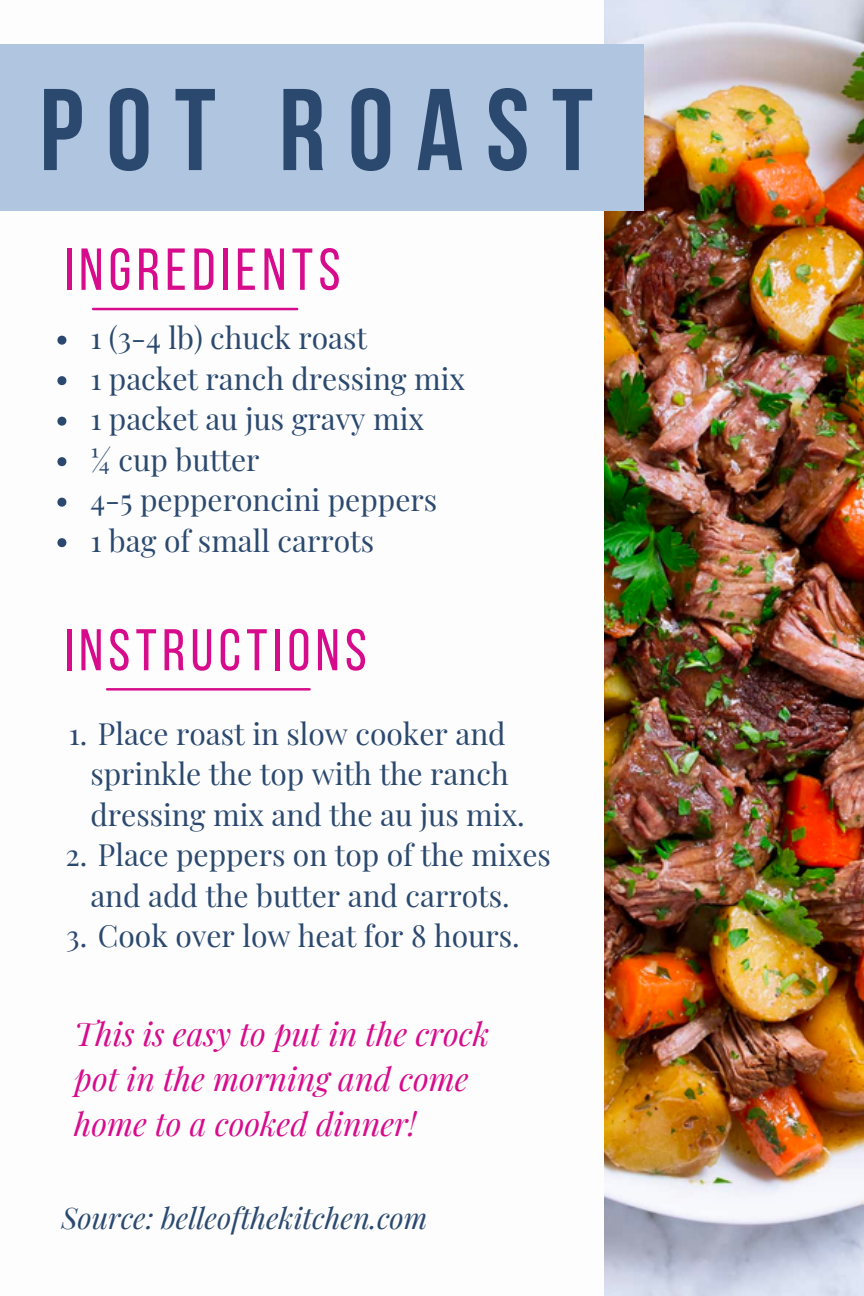
<style>
.page{position:relative;width:864px;height:1296px;background:#fff}
.page>*{position:absolute;margin:0;border:0;box-sizing:border-box;transform-origin:0 0}
.t1{font:700 115.8px "Bebas Neue";letter-spacing:.195em;color:#2b496f}
.t2{font:59.1px "Bebas Neue";letter-spacing:.09em;color:#d60c8c}
.t3{font:58.8px "Bebas Neue";letter-spacing:.09em;color:#d60c8c}
.t4{font:italic 32.1px/45px "Playfair Display";color:#d60c8c}
.t5{font:30px/40.5px "Playfair Display";color:#2b496f}
.t6{font:italic 29.1px "Playfair Display";color:#2b496f}
</style>
<div class="page">
<img style="left:604px;top:0;width:259px;height:1296px">
<div style="left:0;top:45px;width:644px;height:166px;background:#b0c5e0"></div>
<svg style="left:57px;top:336px;width:9px;height:9px"></svg>
<svg style="left:57px;top:376px;width:9px;height:9px"></svg>
<svg style="left:57px;top:417px;width:9px;height:9px"></svg>
<svg style="left:57px;top:457px;width:9px;height:9px"></svg>
<svg style="left:57px;top:498px;width:9px;height:9px"></svg>
<svg style="left:57px;top:538px;width:9px;height:9px"></svg>
<hr style="left:93px;top:308px;width:204px;height:2px;background:#d60c8c">
<hr style="left:107px;top:688px;width:203px;height:3px;background:#d60c8c">
<p class="t1" style="left:39px;top:83px;width:555px">POT ROAST</p>
<p class="t2" style="left:64px;top:246px;width:278px">INGREDIENTS</p>
<p class="t5" style="left:90px;top:316px;width:278px">1 (3-4 lb) chuck roast</p>
<p class="t5" style="left:90px;top:357px;width:376px">1 packet ranch dressing mix</p>
<p class="t5" style="left:90px;top:397px;width:335px">1 packet au jus gravy mix</p>
<p class="t5" style="left:90px;top:438px;width:171px">¼ cup butter</p>
<p class="t5" style="left:90px;top:478px;width:348px">4-5 pepperoncini peppers</p>
<p class="t5" style="left:90px;top:519px;width:285px">1 bag of small carrots</p>
<p class="t3" style="left:65px;top:626px;width:304px">INSTRUCTIONS</p>
<p class="t5" style="left:90px;top:712px;width:436px;text-indent:-22px">1. Place roast in slow cooker and sprinkle the top with the ranch dressing mix and the au jus mix.</p>
<p class="t5" style="left:65px;top:834px;width:487px;text-align:center">2. Place peppers on top of the mixes and add the butter and carrots.</p>
<p class="t5" style="left:66px;top:915px;width:455px">3. Cook over low heat for 8 hours.</p>
<p class="t4" style="left:74px;top:1010px;width:416px">This is easy to put in the crock pot in the morning and come home to a cooked dinner!</p>
<p class="t6" style="left:61px;top:1197px;width:368px">Source: belleofthekitchen.com</p>
</div>
